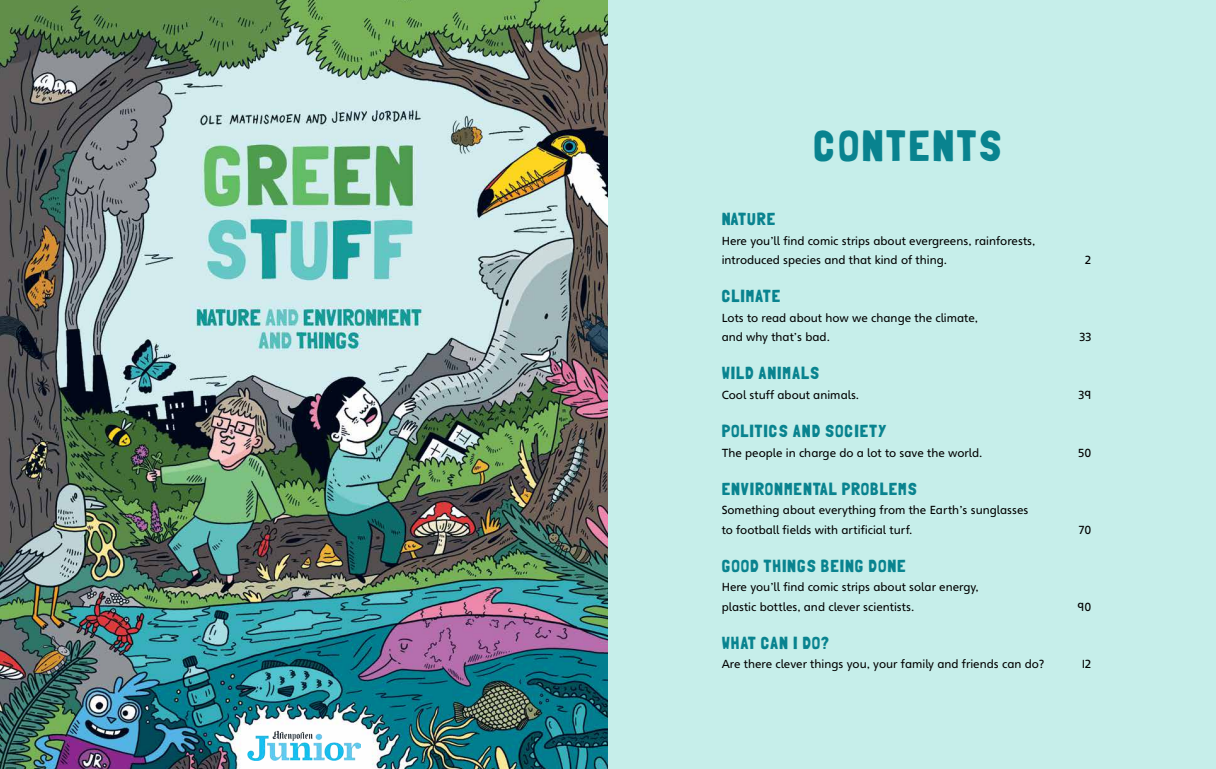
<style>
.page{position:relative;width:1216px;height:769px;background:#fff}
.page>*{position:absolute;margin:0;border:0;box-sizing:border-box;transform-origin:0 0}
.t1{font:43.75px "Folk solid";letter-spacing:.05em;color:#09838f}
.t2{font:17.5px "Folk solid";letter-spacing:.05em;color:#09838f}
.t3{font:11.38px/19.2px "Heinemann";color:#000}
</style>
<div class="page">
<img style="left:0;top:0;width:608px;height:769px">
<img style="left:248px;top:730px;width:112px;height:31px">
<div style="left:608px;top:0;width:607px;height:769px;background:#c6eeea"></div>
<h1 class="t1" style="left:813px;top:120px;width:190px">CONTENTS</h1>
<h2 class="t2" style="left:721px;top:209px;width:55px">NATURE</h2>
<p class="t3" style="left:721px;top:231px;width:315px">Here you’ll find comic strips about evergreens, rainforests, introduced species and that kind of thing.</p>
<h2 class="t2" style="left:721px;top:286px;width:60px">CLIMATE</h2>
<p class="t3" style="left:721px;top:308px;width:258px">Lots to read about how we change the climate, and why that’s bad.</p>
<p class="t3" style="left:1085px;top:250px;width:8px">2</p>
<p class="t3" style="left:1079px;top:327px;width:13px">33</p>
<h2 class="t2" style="left:721px;top:363px;width:99px">WILD ANIMALS</h2>
<p class="t3" style="left:721px;top:385px;width:139px">Cool stuff about animals.</p>
<p class="t3" style="left:1078px;top:385px;width:14px">39</p>
<h2 class="t2" style="left:721px;top:421px;width:166px">POLITICS AND SOCIETY</h2>
<p class="t3" style="left:721px;top:443px;width:262px">The people in charge do a lot to save the world.</p>
<p class="t3" style="left:1078px;top:443px;width:15px">50</p>
<h2 class="t2" style="left:721px;top:479px;width:197px">ENVIRONMENTAL PROBLEMS</h2>
<p class="t3" style="left:721px;top:501px;width:308px">Something about everything from the Earth’s sunglasses to football fields with artificial turf.</p>
<p class="t3" style="left:1078px;top:520px;width:14px">70</p>
<h2 class="t2" style="left:721px;top:556px;width:186px">GOOD THINGS BEING DONE</h2>
<p class="t3" style="left:721px;top:578px;width:258px">Here you’ll find comic strips about solar energy, plastic bottles, and clever scientists.</p>
<p class="t3" style="left:1077px;top:597px;width:15px">90</p>
<h2 class="t2" style="left:721px;top:633px;width:109px">WHAT CAN I DO?</h2>
<p class="t3" style="left:721px;top:655px;width:324px">Are there clever things you, your family and friends can do?</p>
<p class="t3" style="left:1081px;top:655px;width:11px">12</p>
</div>
